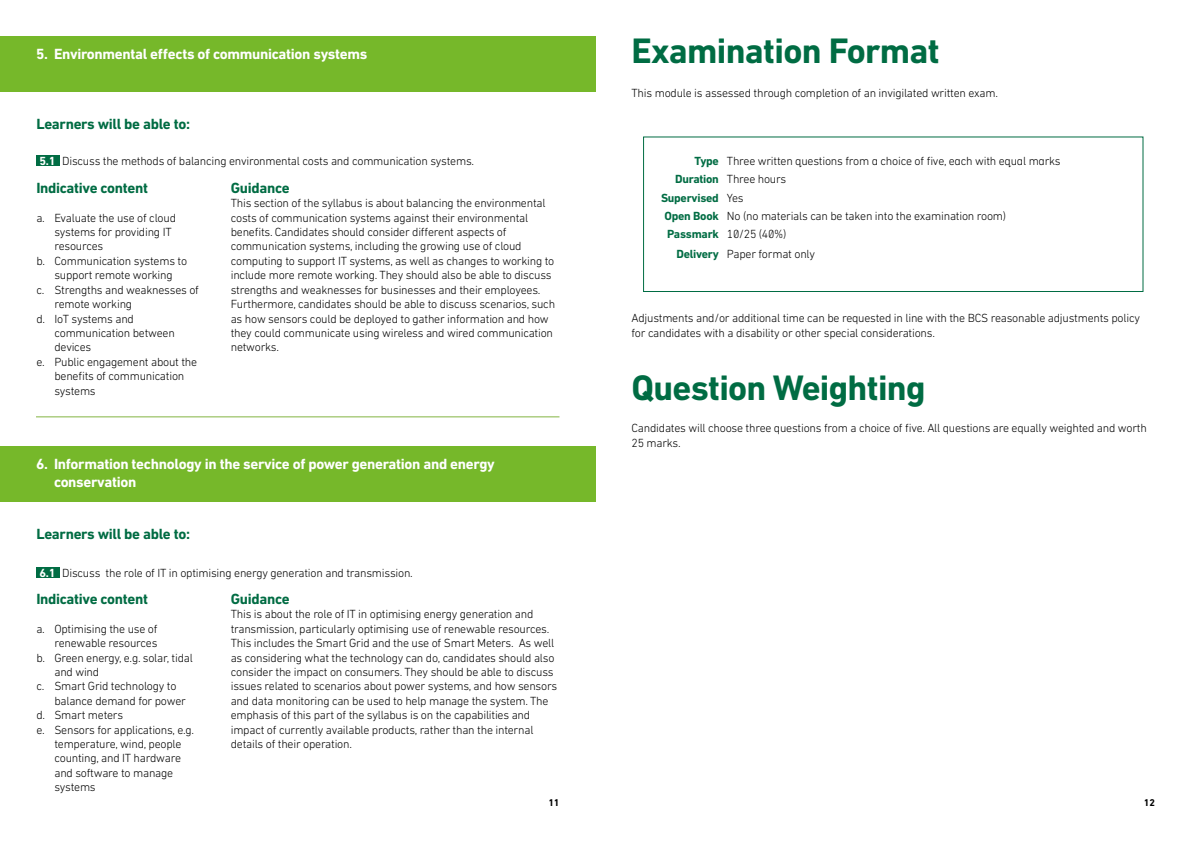
<style>
.page{position:relative;width:1191px;height:842px;background:#fff}
.page>*{position:absolute;margin:0;border:0;box-sizing:border-box;transform-origin:0 0}
.t1{font:700 36px "DIN Next LT Pro";letter-spacing:-.02em;color:#006c43}
.t2{font:700 15px/18px "DIN Next LT Pro";letter-spacing:-.02em;color:#fff}
.t3{font:700 15px "DIN Next LT Pro";letter-spacing:-.02em;color:#006c43}
.t4{font:300 12px/14.4px "DIN Next LT Pro";letter-spacing:-.02em;color:#000}
.t5{font:700 12px "DIN Next LT Pro";letter-spacing:-.02em;color:#006c43}
.t6{font:700 10px "DIN Next LT Pro";color:#000}
.s1{font-weight:700;color:#fff}
.s2{font-weight:700;color:#006c43}
.s3{font-weight:300;color:#000}
</style>
<div class="page">
<div style="left:0;top:36px;width:595px;height:56px;background:#76b82a"></div>
<hr style="left:36px;top:416px;width:523px;height:1px;background:#84b443">
<div style="left:36px;top:155px;width:24px;height:11px;background:#006c43"></div>
<div style="left:0;top:446px;width:595px;height:56px;background:#76b82a"></div>
<div style="left:36px;top:567px;width:24px;height:11px;background:#006c43"></div>
<div style="left:643px;top:136px;width:500px;height:156px;background:#fff;border:1px solid #006c43"></div>
<p class="t2" style="left:36px;top:45px;width:333px">5. Environmental effects of communication systems</p>
<p class="t3" style="left:36px;top:115px;width:155px">Learners will be able to:</p>
<p class="t4" style="left:39px;top:154px;width:436px"><span class="s1">5.1</span> Discuss the methods of balancing environmental costs and communication systems.</p>
<p class="t3" style="left:36px;top:179px;width:113px">Indicative content</p>
<p class="t4" style="left:36px;top:210px;width:141px">a. Evaluate the use of cloud</p>
<p class="t4" style="left:54px;top:225px;width:119px">systems for providing IT</p>
<p class="t4" style="left:54px;top:239px;width:50px">resources</p>
<p class="t4" style="left:36px;top:253px;width:152px">b. Communication systems to</p>
<p class="t4" style="left:54px;top:268px;width:120px">support remote working</p>
<p class="t4" style="left:36px;top:282px;width:164px">c. Strengths and weaknesses of</p>
<p class="t4" style="left:54px;top:297px;width:79px">remote working</p>
<p class="t4" style="left:36px;top:311px;width:99px">d. IoT systems and</p>
<p class="t4" style="left:54px;top:325px;width:122px">communication between</p>
<p class="t4" style="left:54px;top:340px;width:38px">devices</p>
<p class="t4" style="left:36px;top:354px;width:162px">e. Public engagement about the</p>
<p class="t4" style="left:54px;top:369px;width:131px">benefits of communication</p>
<p class="t4" style="left:54px;top:383px;width:43px">systems</p>
<p class="t3" style="left:231px;top:179px;width:60px">Guidance</p>
<p class="t4" style="left:231px;top:196px;width:326px">This section of the syllabus is about balancing the environmental costs of communication systems against their environmental benefits. Candidates should consider different aspects of communication systems, including the growing use of cloud computing to support IT systems, as well as changes to working to include more remote working. They should also be able to discuss strengths and weaknesses for businesses and their employees.<br>Furthermore, candidates should be able to discuss scenarios, such as how sensors could be deployed to gather information and how they could communicate using wireless and wired communication networks.</p>
<p class="t2" style="left:54px;top:454px;width:442px;text-indent:-18px">6. Information technology in the service of power generation and energy conservation</p>
<p class="t3" style="left:36px;top:525px;width:155px">Learners will be able to:</p>
<p class="t4" style="left:39px;top:566px;width:375px"><span class="s1">6.1</span> Discuss the role of IT in optimising energy generation and transmission.</p>
<p class="t3" style="left:36px;top:590px;width:113px">Indicative content</p>
<p class="t4" style="left:36px;top:621px;width:123px">a. Optimising the use of</p>
<p class="t4" style="left:54px;top:636px;width:105px">renewable resources</p>
<p class="t4" style="left:36px;top:650px;width:158px">b. Green energy, e.g. solar, tidal</p>
<p class="t4" style="left:54px;top:665px;width:46px">and wind</p>
<p class="t4" style="left:36px;top:679px;width:142px">c. Smart Grid technology to</p>
<p class="t4" style="left:54px;top:693px;width:133px">balance demand for power</p>
<p class="t4" style="left:36px;top:708px;width:88px">d. Smart meters</p>
<p class="t4" style="left:36px;top:722px;width:159px">e. Sensors for applications, e.g.</p>
<p class="t4" style="left:54px;top:737px;width:128px">temperature, wind, people</p>
<p class="t4" style="left:54px;top:751px;width:128px">counting, and IT hardware</p>
<p class="t4" style="left:54px;top:765px;width:120px">and software to manage</p>
<p class="t4" style="left:54px;top:780px;width:43px">systems</p>
<p class="t3" style="left:231px;top:590px;width:60px">Guidance</p>
<p class="t4" style="left:231px;top:607px;width:328px">This is about the role of IT in optimising energy generation and transmission, particularly optimising use of renewable resources.<br>This includes the Smart Grid and the use of Smart Meters. As well as considering what the technology can do, candidates should also consider the impact on consumers. They should be able to discuss issues related to scenarios about power systems, and how sensors and data monitoring can be used to help manage the system. The emphasis of this part of the syllabus is on the capabilities and impact of currently available products, rather than the internal details of their operation.</p>
<p class="t6" style="left:548px;top:797px;width:13px">11</p>
<h1 class="t1" style="left:631px;top:30px;width:309px">Examination Format</h1>
<p class="t4" style="left:631px;top:85px;width:368px">This module is assessed through completion of an invigilated written exam.</p>
<p class="t4" style="left:694px;top:154px;width:367px"><span class="s2">Type</span> Three written questions from a choice of five, each with equal marks</p>
<p class="t4" style="left:675px;top:172px;width:113px"><span class="s2">Duration</span> Three hours</p>
<p class="t5" style="left:661px;top:191px;width:84px">Supervised <span class="s3">Yes</span></p>
<p class="t4" style="left:664px;top:209px;width:343px"><span class="s2">Open Book</span> No (no materials can be taken into the examination room)</p>
<p class="t4" style="left:667px;top:227px;width:121px"><span class="s2">Passmark</span> 10/25 (40%)</p>
<p class="t4" style="left:676px;top:247px;width:140px"><span class="s2">Delivery</span> Paper format only</p>
<p class="t4" style="left:631px;top:311px;width:510px">Adjustments and/or additional time can be requested in line with the BCS reasonable adjustments policy for candidates with a disability or other special considerations.</p>
<h1 class="t1" style="left:631px;top:367px;width:295px">Question Weighting</h1>
<p class="t4" style="left:631px;top:421px;width:517px">Candidates will choose three questions from a choice of five. All questions are equally weighted and worth<br>25 marks.</p>
<p class="t6" style="left:1143px;top:797px;width:13px">12</p>
</div>
